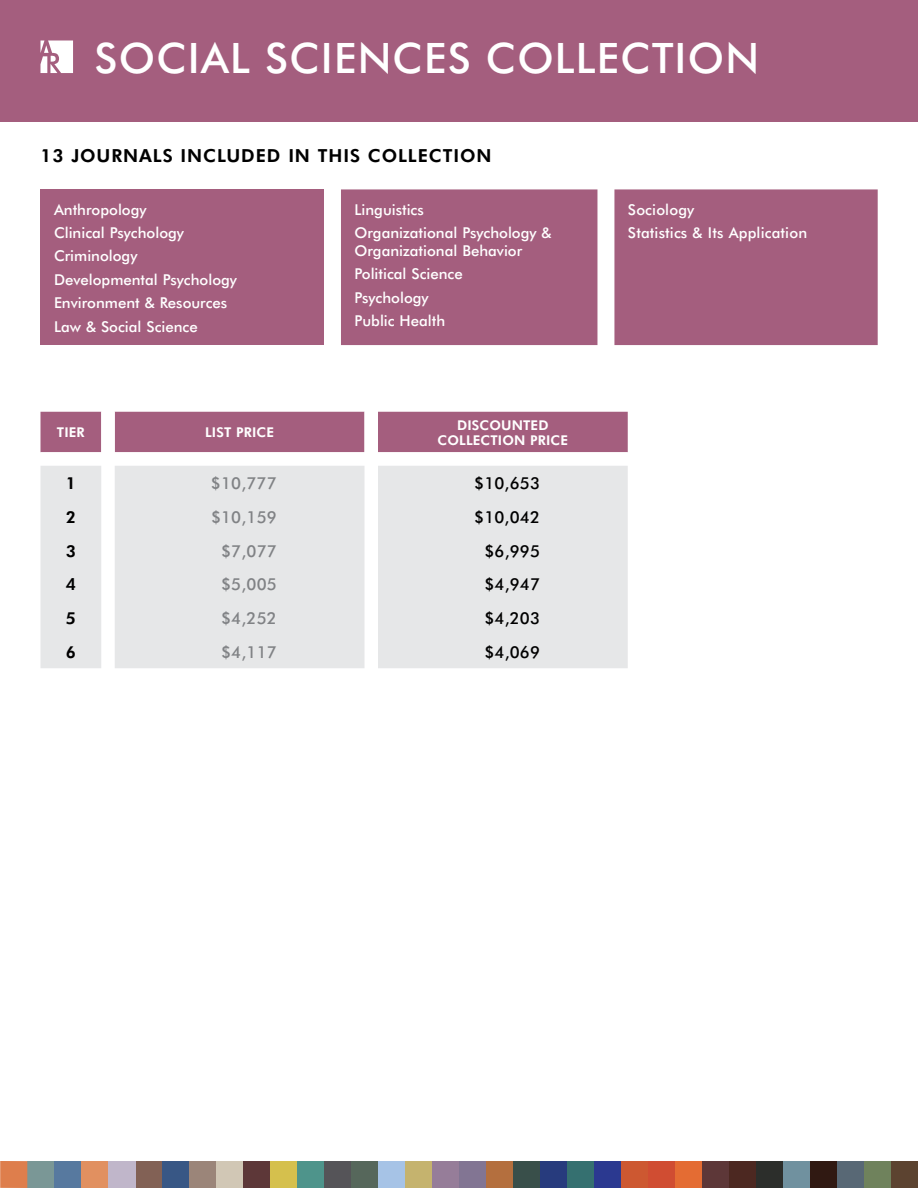
<style>
.page{position:relative;width:918px;height:1188px;background:#fff}
.page>*{position:absolute;margin:0;border:0;box-sizing:border-box;transform-origin:0 0}
.t1{font:500 42px "Futura BT";letter-spacing:.03em;color:#fff}
.t2{font:700 18px "Futura BT";letter-spacing:.05em;color:#000}
.t3{font:500 16.5px "Futura BT";letter-spacing:.01em;color:#808285}
.t4{font:500 16.5px "Futura BT";letter-spacing:.01em;color:#000}
.t5{font:700 16.5px "Futura BT";color:#000}
.t6{font:500 15px/23.4px "Futura BT";color:#fff}
.t7{font:700 13.5px/15px "Futura BT";letter-spacing:.01em;color:#fff;text-align:center}
</style>
<div class="page">
<div style="left:81px;top:1161px;width:27px;height:27px;background:#e19060"></div>
<div style="left:54px;top:1161px;width:27px;height:27px;background:#57799f"></div>
<div style="left:27px;top:1161px;width:27px;height:27px;background:#7a9796"></div>
<div style="left:0;top:1161px;width:27px;height:27px;background:#de7e4c"></div>
<div style="left:270px;top:1161px;width:27px;height:27px;background:#d5c04d"></div>
<div style="left:243px;top:1161px;width:27px;height:27px;background:#5d3738"></div>
<div style="left:702px;top:1161px;width:27px;height:27px;background:#5d3738"></div>
<div style="left:729px;top:1161px;width:27px;height:27px;background:#4c2821"></div>
<div style="left:756px;top:1161px;width:27px;height:27px;background:#2c2e2b"></div>
<div style="left:783px;top:1161px;width:27px;height:27px;background:#70919f"></div>
<div style="left:810px;top:1161px;width:27px;height:27px;background:#301912"></div>
<div style="left:837px;top:1161px;width:27px;height:27px;background:#586875"></div>
<div style="left:864px;top:1161px;width:27px;height:27px;background:#6f825c"></div>
<div style="left:891px;top:1161px;width:27px;height:27px;background:#5c4330"></div>
<div style="left:189px;top:1161px;width:27px;height:27px;background:#9b8579"></div>
<div style="left:216px;top:1161px;width:27px;height:27px;background:#d1c7b5"></div>
<div style="left:162px;top:1161px;width:27px;height:27px;background:#385785"></div>
<div style="left:135px;top:1161px;width:27px;height:27px;background:#826155"></div>
<div style="left:108px;top:1161px;width:27px;height:27px;background:#c0b6ca"></div>
<div style="left:405px;top:1161px;width:27px;height:27px;background:#c5b36e"></div>
<div style="left:378px;top:1161px;width:27px;height:27px;background:#a6c3e6"></div>
<div style="left:351px;top:1161px;width:27px;height:27px;background:#56675b"></div>
<div style="left:324px;top:1161px;width:27px;height:27px;background:#555458"></div>
<div style="left:297px;top:1161px;width:27px;height:27px;background:#4e948b"></div>
<div style="left:540px;top:1161px;width:27px;height:27px;background:#273b7d"></div>
<div style="left:513px;top:1161px;width:27px;height:27px;background:#394f4a"></div>
<div style="left:486px;top:1161px;width:27px;height:27px;background:#b46f3e"></div>
<div style="left:459px;top:1161px;width:27px;height:27px;background:#827593"></div>
<div style="left:432px;top:1161px;width:27px;height:27px;background:#967d99"></div>
<div style="left:675px;top:1161px;width:27px;height:27px;background:#e46c33"></div>
<div style="left:648px;top:1161px;width:27px;height:27px;background:#d04d32"></div>
<div style="left:621px;top:1161px;width:27px;height:27px;background:#cd5831"></div>
<div style="left:594px;top:1161px;width:27px;height:27px;background:#2b3990"></div>
<div style="left:567px;top:1161px;width:27px;height:27px;background:#357070"></div>
<div style="left:0;top:0;width:918px;height:122px;background:#a45e7e"></div>
<div style="left:40px;top:189px;width:284px;height:156px;background:#a45e7e"></div>
<div style="left:341px;top:189px;width:537px;height:156px;background:#a45e7e"></div>
<svg style="left:40px;top:412px;width:588px;height:41px;background:#aa6a87"></svg>
<div style="left:40px;top:466px;width:588px;height:202px;background:#e6e7e8"></div>
<svg style="left:40px;top:40px;width:33px;height:33px"></svg>
<h1 class="t1" style="left:94px;top:28px;width:666px">SOCIAL SCIENCES COLLECTION</h1>
<p class="t2" style="left:40px;top:143px;width:452px">13 JOURNALS INCLUDED IN THIS COLLECTION</p>
<p class="t6" style="left:54px;top:197px;width:184px">Anthropology<br>Clinical Psychology<br>Criminology<br>Developmental Psychology<br>Environment &amp; Resources<br>Law &amp; Social Science</p>
<p class="t6" style="left:354px;top:197px;width:199px">Linguistics<br>Organizational Psychology &amp;</p>
<p class="t6" style="left:354px;top:238px;width:169px">Organizational Behavior<br>Political Science<br>Psychology<br>Public Health</p>
<p class="t7" style="left:57px;top:424px;width:29px">TIER</p>
<p class="t7" style="left:205px;top:424px;width:71px">LIST PRICE</p>
<p class="t7" style="left:438px;top:417px;width:132px">DISCOUNTED<br>COLLECTION PRICE</p>
<p class="t5" style="left:66px;top:472px;width:12px">1</p>
<p class="t3" style="left:211px;top:472px;width:67px">$10,777</p>
<p class="t4" style="left:474px;top:472px;width:67px">$10,653</p>
<p class="t5" style="left:66px;top:505px;width:12px">2</p>
<p class="t3" style="left:211px;top:505px;width:67px">$10,159</p>
<p class="t4" style="left:474px;top:505px;width:67px">$10,042</p>
<p class="t5" style="left:66px;top:539px;width:12px">3</p>
<p class="t3" style="left:221px;top:539px;width:57px">$7,077</p>
<p class="t4" style="left:484px;top:539px;width:57px">$6,995</p>
<p class="t5" style="left:66px;top:573px;width:12px">4</p>
<p class="t3" style="left:221px;top:573px;width:57px">$5,005</p>
<p class="t4" style="left:484px;top:573px;width:57px">$4,947</p>
<p class="t5" style="left:66px;top:606px;width:12px">5</p>
<p class="t3" style="left:221px;top:606px;width:57px">$4,252</p>
<p class="t4" style="left:484px;top:606px;width:57px">$4,203</p>
<p class="t5" style="left:66px;top:640px;width:12px">6</p>
<p class="t3" style="left:221px;top:640px;width:57px">$4,117</p>
<p class="t4" style="left:484px;top:640px;width:57px">$4,069</p>
<p class="t6" style="left:628px;top:197px;width:181px">Sociology<br>Statistics &amp; Its Application</p>
</div>
